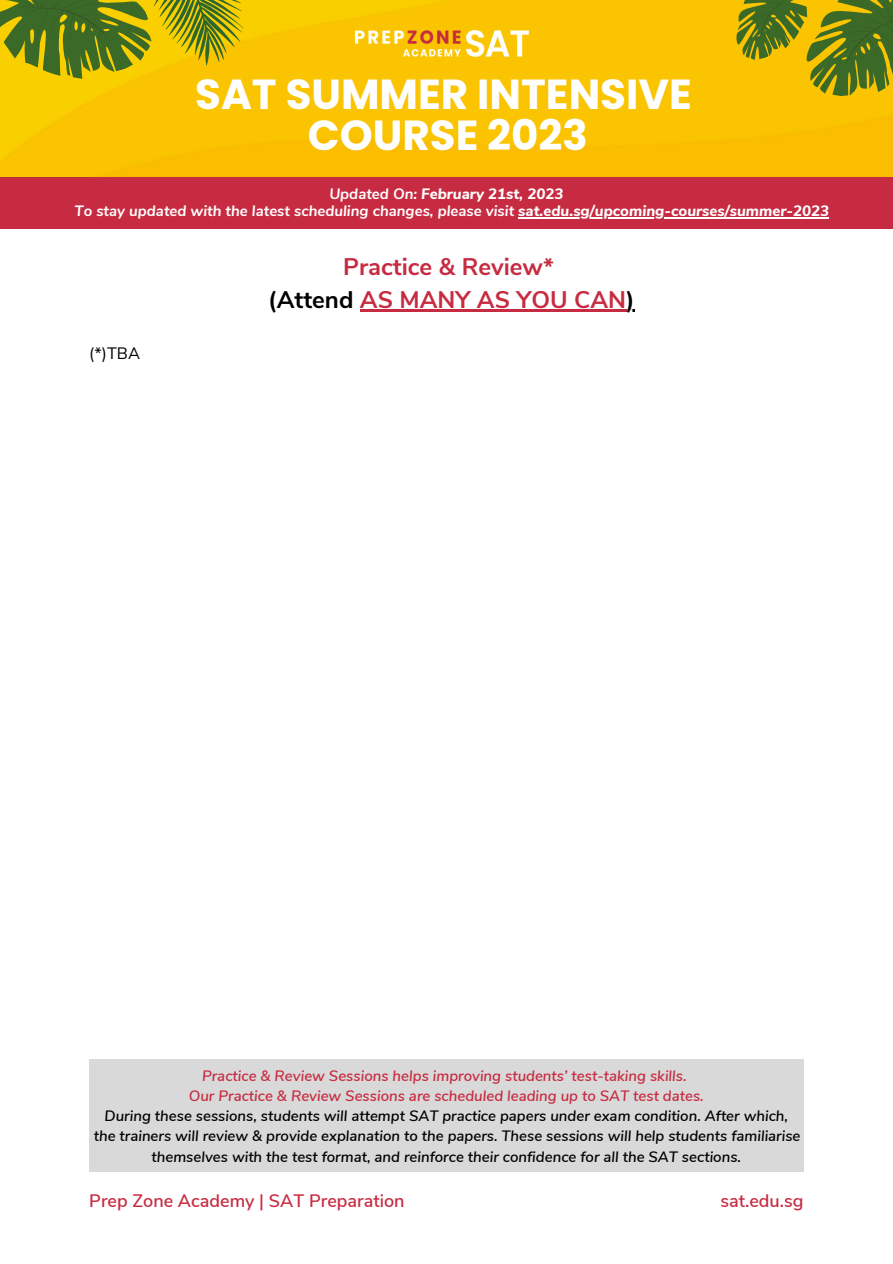
<style>
.page{position:relative;width:893px;height:1264px;background:#fff}
.page>*{position:absolute;margin:0;border:0;box-sizing:border-box;transform-origin:0 0}
.t1{font:700 42px/40.5px "Poppins";color:#fff;text-align:center}
.t2{font:700 24px/32.5px "Nunito Sans";color:#c72b41;text-align:center}
.t3{font:600 18px "Nunito Sans";color:#c72b41}
.t4{font:16.5px "Nunito Sans";color:#000}
.t5{font:italic 600 15px/20.2px "Nunito Sans";color:#000;text-align:center}
.t6{font:italic 600 15px/20.2px "Nunito Sans";color:#c72b41;text-align:center}
.t7{font:italic 700 15px "Nunito Sans";color:#fff}
.t8{font:italic 800 15px "Nunito Sans";color:#fff}
.s1{font-weight:700}
.s2{font-weight:800}
.s3{color:#000}
</style>
<div class="page">
<hr style="left:360px;top:310px;width:266px;height:2px;background:#c72b41">
<div style="left:89px;top:1059px;width:714px;height:113px;background:#d9d9d9"></div>
<div style="left:0;top:0;width:892px;height:178px;background:#fac400"></div>
<div style="left:0;top:178px;width:892px;height:51px;background:#c72b41"></div>
<img style="left:355px;top:30px;width:174px;height:26px">
<svg style="left:720px;top:0;width:172px;height:96px;background:#a19911"></svg>
<svg style="left:0;top:0;width:271px;height:105px;background:#b8a90d"></svg>
<hr style="left:518px;top:218px;width:310px;height:1px;background:#fff">
<h1 class="t1" style="left:195px;top:74px;width:498px">SAT SUMMER INTENSIVE<br>COURSE 2023</h1>
<p class="t8" style="left:329px;top:184px;width:235px"><span class="s1">Updated On:</span> February 21st, 2023</p>
<p class="t7" style="left:74px;top:201px;width:756px">To stay updated with the latest scheduling changes, please visit <span class="s2">sat.edu.sg/upcoming-courses/summer-2023</span></p>
<p class="t4" style="left:89px;top:342px;width:52px">(*)TBA</p>
<h2 class="t2" style="left:268px;top:251px;width:368px">Practice &amp; Review*<br><span class="s3">(Attend</span> AS MANY AS YOU CAN<span class="s3">)</span></h2>
<p class="t6" style="left:189px;top:1065px;width:516px">Practice &amp; Review Sessions helps improving students’ test-taking skills.<br>Our Practice &amp; Review Sessions are scheduled leading up to SAT test dates.</p>
<p class="t5" style="left:94px;top:1106px;width:708px">During these sessions, students will attempt SAT practice papers under exam condition. After which, the trainers will review &amp; provide explanation to the papers. These sessions will help students familiarise themselves with the test format, and reinforce their confidence for all the SAT sections.</p>
<p class="t3" style="left:89px;top:1189px;width:317px">Prep Zone Academy | SAT Preparation</p>
<p class="t3" style="left:720px;top:1189px;width:84px">sat.edu.sg</p>
</div>
